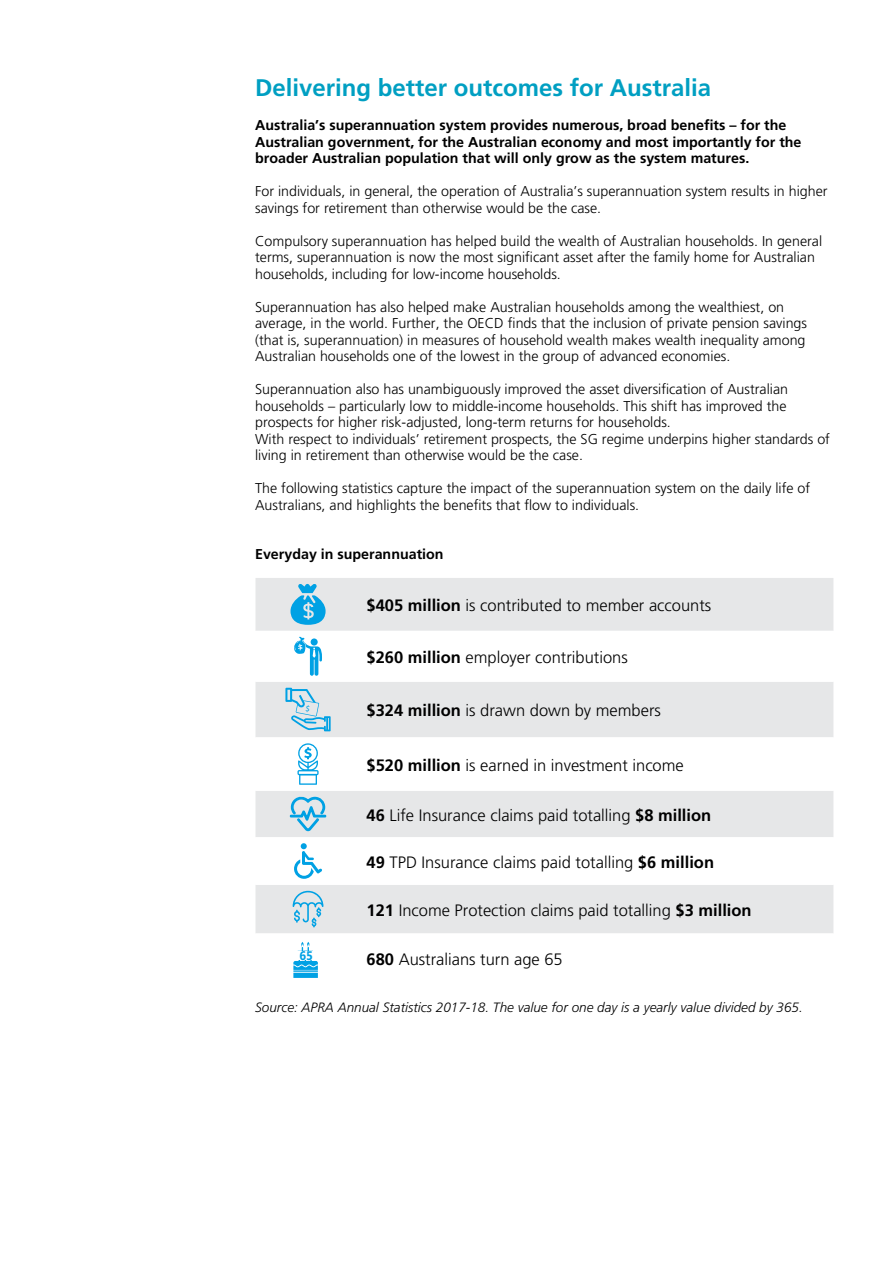
<style>
.page{position:relative;width:893px;height:1263px;background:#fff}
.page>*{position:absolute;margin:0;border:0;box-sizing:border-box;transform-origin:0 0}
.t1{font:700 24px "Frutiger";color:#009fc2}
.t2{font:300 16.5px "Frutiger";color:#000}
.t3{font:300 14.25px/16.5px "Frutiger";color:#000}
.t4{font:700 14.25px/16.5px "Frutiger";color:#000}
.t5{font:italic 300 13.5px "Frutiger";color:#000}
.t6{font:700 12.45px "Microsoft New Tai Lue";color:#00a1e4;scale:.94 1}
.s1{font-weight:700}
</style>
<div class="page">
<div style="left:255px;top:578px;width:578px;height:53px;background:#e6e7e8"></div>
<svg style="left:255px;top:636px;width:578px;height:325px"></svg>
<svg style="left:290px;top:584px;width:36px;height:41px"></svg>
<svg style="left:294px;top:637px;width:28px;height:39px"></svg>
<svg style="left:297px;top:743px;width:22px;height:42px"></svg>
<svg style="left:290px;top:797px;width:36px;height:34px"></svg>
<svg style="left:294px;top:843px;width:28px;height:36px"></svg>
<svg style="left:293px;top:891px;width:30px;height:36px"></svg>
<svg style="left:293px;top:961px;width:25px;height:17px"></svg>
<svg style="left:298px;top:939px;width:14px;height:11px"></svg>
<svg style="left:285px;top:688px;width:46px;height:43px;background:#b3d7e6"></svg>
<h1 class="t1" style="left:255px;top:77px;width:458px">Delivering better outcomes for Australia</h1>
<p class="t4" style="left:255px;top:117px;width:548px">Australia’s superannuation system provides numerous, broad benefits – for the<br>Australian government, for the Australian economy and most importantly for the broader Australian population that will only grow as the system matures.</p>
<p class="t3" style="left:255px;top:184px;width:574px">For individuals, in general, the operation of Australia’s superannuation system results in higher savings for retirement than otherwise would be the case.</p>
<p class="t3" style="left:255px;top:234px;width:569px">Compulsory superannuation has helped build the wealth of Australian households. In general terms, superannuation is now the most significant asset after the family home for Australian households, including for low-income households.</p>
<p class="t3" style="left:255px;top:300px;width:553px">Superannuation has also helped make Australian households among the wealthiest, on average, in the world. Further, the OECD finds that the inclusion of private pension savings (that is, superannuation) in measures of household wealth makes wealth inequality among Australian households one of the lowest in the group of advanced economies.</p>
<p class="t3" style="left:255px;top:381px;width:576px">Superannuation also has unambiguously improved the asset diversification of Australian households – particularly low to middle-income households. This shift has improved the prospects for higher risk-adjusted, long-term returns for households.<br>With respect to individuals’ retirement prospects, the SG regime underpins higher standards of living in retirement than otherwise would be the case.</p>
<p class="t3" style="left:255px;top:481px;width:557px">The following statistics capture the impact of the superannuation system on the daily life of<br>Australians, and highlights the benefits that flow to individuals.</p>
<p class="t4" style="left:255px;top:547px;width:190px">Everyday in superannuation</p>
<p class="t2" style="left:367px;top:598px;width:346px"><span class="s1">$405 million</span> is contributed to member accounts</p>
<p class="t2" style="left:367px;top:650px;width:263px"><span class="s1">$260 million</span> employer contributions</p>
<p class="t2" style="left:367px;top:703px;width:296px"><span class="s1">$324 million</span> is drawn down by members</p>
<p class="t2" style="left:367px;top:758px;width:319px"><span class="s1">$520 million</span> is earned in investment income</p>
<p class="t2" style="left:367px;top:808px;width:346px"><span class="s1">46</span> Life Insurance claims paid totalling <span class="s1">$8 million</span></p>
<p class="t2" style="left:367px;top:855px;width:349px"><span class="s1">49</span> TPD Insurance claims paid totalling <span class="s1">$6 million</span></p>
<p class="t2" style="left:367px;top:903px;width:387px"><span class="s1">121</span> Income Protection claims paid totalling <span class="s1">$3 million</span></p>
<p class="t6" style="left:299px;top:948px;width:16px">65</p>
<p class="t2" style="left:367px;top:952px;width:198px"><span class="s1">680</span> Australians turn age 65</p>
<p class="t5" style="left:255px;top:1002px;width:549px">Source: APRA Annual Statistics 2017-18. The value for one day is a yearly value divided by 365.</p>
</div>
